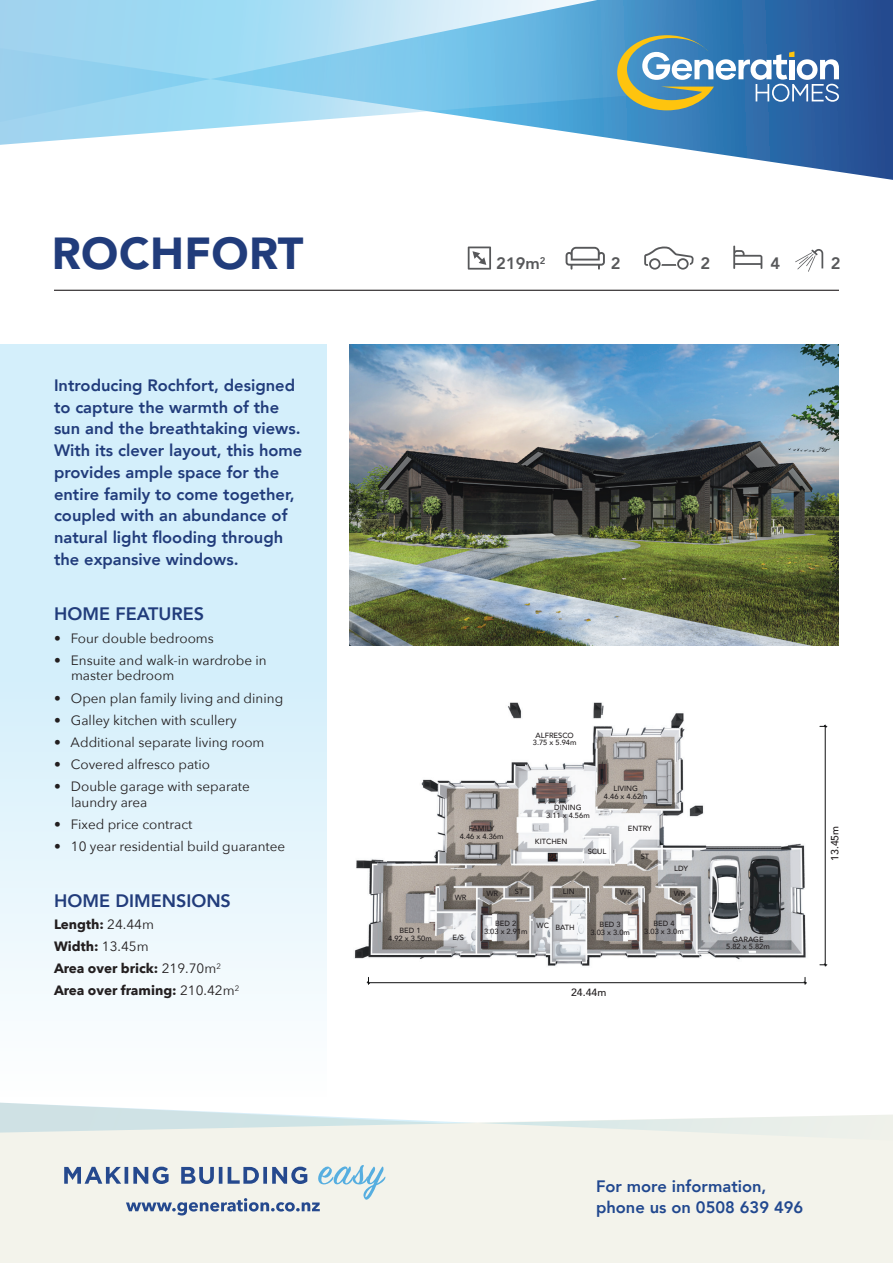
<style>
.page{position:relative;width:893px;height:1263px;background:#fff}
.page>*{position:absolute;margin:0;border:0;box-sizing:border-box;transform-origin:0 0}
.t1{font:900 44.7px "Avenir";letter-spacing:.01em;color:#213c7b}
.t2{font:800 18px "Avenir";color:#213c7b}
.t3{font:800 16.5px/21.8px "Avenir";color:#213c7b}
.t4{font:800 16.5px/21px "Avenir";color:#21488f}
.t5{font:800 16.5px "Avenir";color:#57585a}
.t6{font:13.5px/15.8px "Avenir Next";color:#231f20}
.t7{font:700 13.5px/22.2px "Avenir Next";color:#231f20}
.t8{font:500 10.5px "Avenir";color:#231f20}
.t9{font:500 7.5px/7.5px "Avenir";color:#231f20;text-align:center}
.s1{font-weight:400}
</style>
<div class="page">
<svg style="left:664px;top:146px;width:229px;height:34px"></svg>
<svg style="left:0;top:0;width:893px;height:146px;background:#87bee0"></svg>
<div style="left:0;top:1144px;width:893px;height:106px;background:#f3f3eb"></div>
<svg style="left:0;top:1102px;width:893px;height:42px"></svg>
<svg style="left:64px;top:1165px;width:321px;height:50px;background:#c8d2d9"></svg>
<div style="left:0;top:1250px;width:893px;height:13px;background:#f3f3eb"></div>
<div style="left:0;top:344px;width:326px;height:753px;background:linear-gradient(to bottom,#caebfa,#f6fbfe)"></div>
<svg style="left:468px;top:247px;width:23px;height:23px"></svg>
<svg style="left:733px;top:246px;width:29px;height:23px"></svg>
<svg style="left:795px;top:249px;width:28px;height:23px"></svg>
<svg style="left:644px;top:247px;width:50px;height:23px"></svg>
<svg style="left:566px;top:247px;width:39px;height:23px"></svg>
<img style="left:354px;top:702px;width:474px;height:283px">
<hr style="left:368px;top:982px;width:437px;height:1px;background:#0f1011">
<svg style="left:367px;top:977px;width:2px;height:7px"></svg>
<svg style="left:804px;top:977px;width:2px;height:7px"></svg>
<hr style="left:825px;top:726px;width:1px;height:239px;background:#0f1011">
<svg style="left:820px;top:964px;width:7px;height:2px"></svg>
<svg style="left:820px;top:725px;width:7px;height:2px"></svg>
<img style="left:350px;top:344px;width:489px;height:302px">
<svg style="left:617px;top:35px;width:222px;height:75px;background:#6792ad"></svg>
<hr style="left:54px;top:290px;width:785px;height:1px;background:#231f20">
<h1 class="t1" style="left:52px;top:215px;width:253px">ROCHFORT</h1>
<p class="t3" style="left:54px;top:374px;width:250px">Introducing Rochfort, designed to capture the warmth of the sun and the breathtaking views.<br>With its clever layout, this home provides ample space for the entire family to come together, coupled with an abundance of natural light flooding through the expansive windows.</p>
<h2 class="t2" style="left:54px;top:600px;width:151px">HOME FEATURES</h2>
<p class="t6" style="left:54px;top:629px;width:161px">• Four double bedrooms</p>
<p class="t6" style="left:71px;top:651px;width:197px;text-indent:-17px">• Ensuite and walk-in wardrobe in master bedroom</p>
<p class="t6" style="left:54px;top:689px;width:231px">• Open plan family living and dining</p>
<p class="t6" style="left:54px;top:712px;width:184px">• Galley kitchen with scullery</p>
<p class="t6" style="left:54px;top:734px;width:212px">• Additional separate living room</p>
<p class="t6" style="left:54px;top:756px;width:158px">• Covered alfresco patio</p>
<p class="t6" style="left:71px;top:778px;width:180px;text-indent:-17px">• Double garage with separate laundry area</p>
<p class="t6" style="left:54px;top:816px;width:140px">• Fixed price contract</p>
<p class="t6" style="left:54px;top:838px;width:233px">• 10 year residential build guarantee</p>
<h2 class="t2" style="left:54px;top:886px;width:178px">HOME DIMENSIONS</h2>
<p class="t7" style="left:54px;top:913px;width:187px">Length: <span class="s1">24.44m<br></span>Width: <span class="s1">13.45m<br></span>Area over brick: <span class="s1">219.70m</span><sup>2<br></sup>Area over framing: <span class="s1">210.42m</span><sup>2</sup></p>
<p class="t5" style="left:496px;top:250px;width:51px">219m<sup>2</sup></p>
<p class="t5" style="left:611px;top:250px;width:11px">2</p>
<p class="t5" style="left:700px;top:250px;width:11px">2</p>
<p class="t5" style="left:770px;top:250px;width:11px">4</p>
<p class="t5" style="left:831px;top:250px;width:11px">2</p>
<p class="t9" style="left:388px;top:927px;width:45px">BED 1<br>4.92 x 3.50m</p>
<p class="t9" style="left:533px;top:731px;width:45px">ALFRESCO<br>3.75 x 5.94m</p>
<p class="t9" style="left:604px;top:784px;width:45px">LIVING<br>4.46 x 4.62m</p>
<p class="t9" style="left:546px;top:803px;width:45px">DINING<br>3.11 x 4.56m</p>
<p class="t9" style="left:460px;top:825px;width:45px">FAMILY<br>4.46 x 4.36m</p>
<p class="t9" style="left:535px;top:837px;width:34px">KITCHEN</p>
<p class="t9" style="left:628px;top:824px;width:25px">ENTRY</p>
<p class="t9" style="left:588px;top:848px;width:20px">SCUL</p>
<p class="t9" style="left:641px;top:852px;width:10px">ST</p>
<p class="t9" style="left:674px;top:864px;width:16px">LDY</p>
<p class="t9" style="left:455px;top:893px;width:13px">WR</p>
<p class="t9" style="left:486px;top:890px;width:13px">WR</p>
<p class="t9" style="left:515px;top:887px;width:10px">ST</p>
<p class="t9" style="left:563px;top:887px;width:13px">LIN</p>
<p class="t9" style="left:620px;top:888px;width:13px">WR</p>
<p class="t9" style="left:674px;top:889px;width:13px">WR</p>
<p class="t9" style="left:452px;top:933px;width:13px">E/S</p>
<p class="t9" style="left:484px;top:919px;width:45px">BED 2<br>3.03 x 2.91m</p>
<p class="t9" style="left:590px;top:920px;width:41px">BED 3<br>3.03 x 3.0m</p>
<p class="t9" style="left:536px;top:923px;width:40px">WC BATH</p>
<p class="t9" style="left:644px;top:919px;width:41px">BED 4<br>3.03 x 3.0m</p>
<p class="t8" style="left:571px;top:983px;width:37px">24.44m</p>
<p class="t9" style="left:726px;top:935px;width:45px">GARAGE<br>5.82 x 5.82m</p>
<p class="t8" style="left:826px;top:861px;width:37px;rotate:-90deg">13.45m</p>
<p class="t4" style="left:596px;top:1176px;width:209px">For more information, phone us on 0508 639 496</p>
</div>
